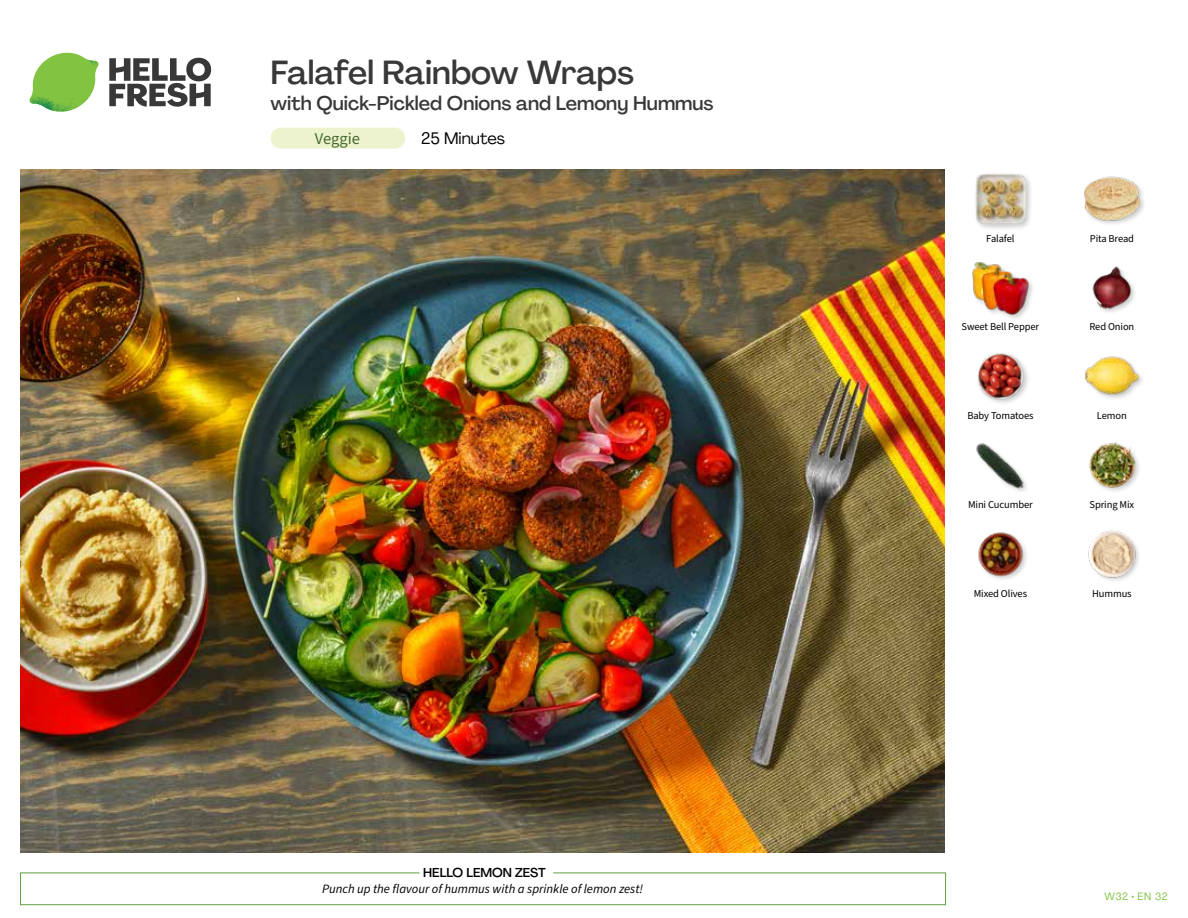
<style>
.page{position:relative;width:1188px;height:918px;background:#fff}
.page>*{position:absolute;margin:0;border:0;box-sizing:border-box;transform-origin:0 0}
.t1{font:500 33px "Agrandir";color:#383839}
.t2{font:500 19.5px "Agrandir";color:#383839}
.t3{font:16.5px "Agrandir";color:#000}
.t4{font:16.5px "Source Sans Pro";color:#476b32}
.t5{font:italic 12.75px "Source Sans Pro";color:#000}
.t6{font:500 12.75px "Agrandir";color:#000}
.t7{font:10.5px "Source Sans Pro";letter-spacing:-.01em;color:#000}
.t8{font:10.5px "Agrandir";letter-spacing:.05em;color:#82c341}
</style>
<div class="page">
<div style="left:271px;top:128px;width:134px;height:21px;background:#edf3cd;border-radius:10px"></div>
<svg style="left:109px;top:57px;width:102px;height:50px"></svg>
<svg style="left:34px;top:53px;width:62px;height:40px"></svg>
<img style="left:67px;top:53px;width:32px;height:26px">
<img style="left:33px;top:75px;width:59px;height:11px">
<img style="left:29px;top:79px;width:61px;height:33px">
<img style="left:65px;top:86px;width:27px;height:25px">
<div style="left:20px;top:873px;width:926px;height:32px;border:1px solid #609f43"></div>
<div style="left:420px;top:865px;width:133px;height:15px;background:#fff"></div>
<img style="left:21px;top:170px;width:924px;height:682px">
<img style="left:1088px;top:530px;width:51px;height:51px">
<img style="left:978px;top:532px;width:49px;height:48px">
<img style="left:1089px;top:442px;width:50px;height:49px">
<img style="left:976px;top:443px;width:51px;height:48px">
<img style="left:1084px;top:356px;width:57px;height:43px">
<div style="left:976px;top:352px;width:55px;height:54px;background:#000;opacity:.2"></div>
<img style="left:977px;top:353px;width:47px;height:46px">
<img style="left:1092px;top:266px;width:43px;height:46px">
<div style="left:972px;top:261px;width:63px;height:61px;background:#000;opacity:.2"></div>
<img style="left:972px;top:261px;width:57px;height:55px">
<div style="left:1083px;top:176px;width:64px;height:50px;background:#000;opacity:.2"></div>
<img style="left:1083px;top:176px;width:58px;height:50px">
<div style="left:974px;top:172px;width:59px;height:59px;background:#000;opacity:.2"></div>
<img style="left:975px;top:173px;width:51px;height:51px">
<h1 class="t1" style="left:271px;top:52px;width:365px">Falafel Rainbow Wraps</h1>
<h2 class="t2" style="left:271px;top:91px;width:444px">with Quick-Pickled Onions and Lemony Hummus</h2>
<h3 class="t4" style="left:315px;top:128px;width:47px">Veggie</h3>
<h3 class="t3" style="left:421px;top:128px;width:86px">25 Minutes</h3>
<p class="t6" style="left:423px;top:864px;width:124px">HELLO LEMON ZEST</p>
<p class="t5" style="left:322px;top:880px;width:323px">Punch up the flavour of hummus with a sprinkle of lemon zest!</p>
<p class="t7" style="left:986px;top:231px;width:30px">Falafel</p>
<p class="t7" style="left:1090px;top:231px;width:46px">Pita Bread</p>
<p class="t7" style="left:962px;top:320px;width:79px">Sweet Bell Pepper</p>
<p class="t7" style="left:1089px;top:320px;width:46px">Red Onion</p>
<p class="t7" style="left:967px;top:409px;width:68px">Baby Tomatoes</p>
<p class="t7" style="left:1097px;top:409px;width:31px">Lemon</p>
<p class="t7" style="left:968px;top:497px;width:66px">Mini Cucumber</p>
<p class="t7" style="left:1090px;top:497px;width:46px">Spring Mix</p>
<p class="t7" style="left:974px;top:586px;width:55px">Mixed Olives</p>
<p class="t7" style="left:1092px;top:586px;width:41px">Hummus</p>
<p class="t8" style="left:1104px;top:890px;width:65px">W32 • EN 32</p>
</div>
